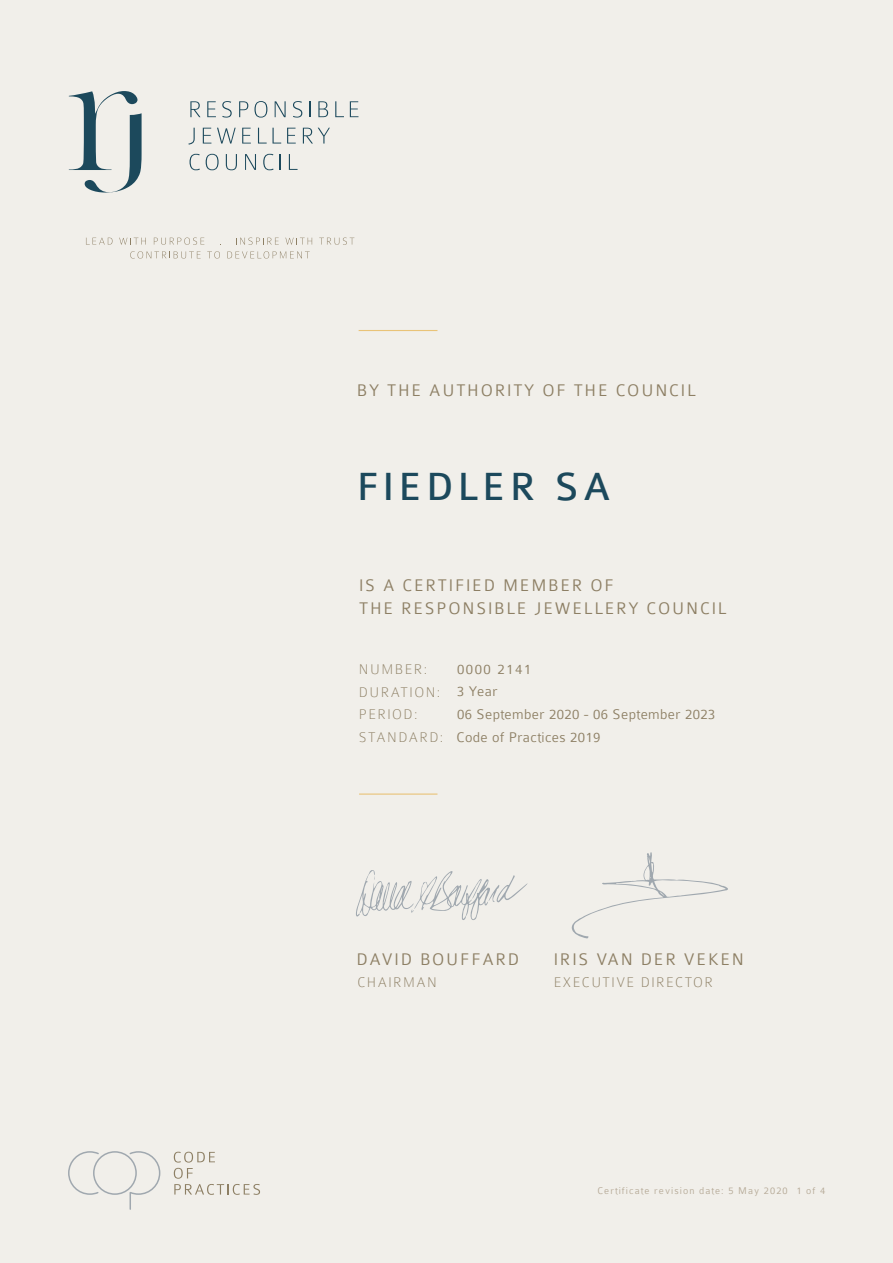
<style>
.page{position:relative;width:893px;height:1263px;background:#fff}
.page>*{position:absolute;margin:0;border:0;box-sizing:border-box;transform-origin:0 0}
.Company_title_28pt{font:42px "Colaborate";letter-spacing:.1em;color:#1c495c}
.t1{font:300 18px/22.5px "Colaborate";letter-spacing:.1em;color:#8d7f64}
.t2{font:100 15px "Colaborate";letter-spacing:.1em;color:#8d7f64}
.t3{font:300 15px "Colaborate";letter-spacing:.025em;color:#8d7f64}
.t4{font:300 15px "Colaborate";letter-spacing:.1em;color:#8d7f64}
.t5{font:300 10.5px "Colaborate";letter-spacing:.1em;color:#b5a996}
</style>
<div class="page">
<div style="left:0;top:1px;width:893px;height:1262px;background:#f1efea"></div>
<svg style="left:69px;top:91px;width:73px;height:102px"></svg>
<svg style="left:190px;top:101px;width:10px;height:16px"></svg>
<svg style="left:207px;top:101px;width:9px;height:16px"></svg>
<svg style="left:222px;top:101px;width:10px;height:17px"></svg>
<svg style="left:239px;top:101px;width:9px;height:16px"></svg>
<svg style="left:254px;top:101px;width:13px;height:17px"></svg>
<svg style="left:275px;top:101px;width:11px;height:16px"></svg>
<svg style="left:293px;top:101px;width:9px;height:17px"></svg>
<svg style="left:309px;top:101px;width:2px;height:16px"></svg>
<svg style="left:318px;top:101px;width:10px;height:16px"></svg>
<svg style="left:335px;top:101px;width:9px;height:16px"></svg>
<svg style="left:350px;top:101px;width:8px;height:16px"></svg>
<svg style="left:188px;top:128px;width:7px;height:17px"></svg>
<svg style="left:203px;top:128px;width:8px;height:16px"></svg>
<svg style="left:217px;top:128px;width:19px;height:16px"></svg>
<svg style="left:242px;top:128px;width:9px;height:16px"></svg>
<svg style="left:258px;top:128px;width:23px;height:16px"></svg>
<svg style="left:287px;top:128px;width:9px;height:16px"></svg>
<svg style="left:303px;top:128px;width:27px;height:16px"></svg>
<svg style="left:190px;top:154px;width:10px;height:16px"></svg>
<svg style="left:206px;top:154px;width:13px;height:16px"></svg>
<svg style="left:226px;top:154px;width:11px;height:16px"></svg>
<svg style="left:245px;top:154px;width:11px;height:16px"></svg>
<svg style="left:263px;top:154px;width:11px;height:16px"></svg>
<svg style="left:280px;top:154px;width:1px;height:16px"></svg>
<svg style="left:289px;top:154px;width:9px;height:16px"></svg>
<svg style="left:86px;top:238px;width:26px;height:7px"></svg>
<svg style="left:119px;top:238px;width:27px;height:7px"></svg>
<svg style="left:154px;top:238px;width:50px;height:7px"></svg>
<svg style="left:236px;top:238px;width:43px;height:7px"></svg>
<svg style="left:285px;top:238px;width:27px;height:7px"></svg>
<svg style="left:321px;top:238px;width:32px;height:7px"></svg>
<svg style="left:130px;top:251px;width:71px;height:8px"></svg>
<svg style="left:207px;top:251px;width:13px;height:8px"></svg>
<svg style="left:227px;top:251px;width:83px;height:8px"></svg>
<hr style="left:359px;top:330px;width:78px;height:1px;background:#e9c378">
<hr style="left:359px;top:793px;width:78px;height:2px;background:#e9c378">
<svg style="left:571px;top:852px;width:157px;height:86px"></svg>
<svg style="left:356px;top:870px;width:172px;height:50px"></svg>
<svg style="left:174px;top:1152px;width:41px;height:10px"></svg>
<svg style="left:174px;top:1168px;width:86px;height:27px"></svg>
<svg style="left:68px;top:1151px;width:93px;height:59px"></svg>
<p class="t1" style="left:357px;top:379px;width:340px">BY THE AUTHORITY OF THE COUNCIL</p>
<p class="Company_title_28pt" style="left:357px;top:465px;width:255px">FIEDLER SA</p>
<p class="t1" style="left:359px;top:574px;width:369px">IS A CERTIFIED MEMBER OF<br>THE RESPONSIBLE JEWELLERY COUNCIL</p>
<p class="t2" style="left:359px;top:661px;width:70px">NUMBER:</p>
<p class="t2" style="left:359px;top:684px;width:83px">DURATION:</p>
<p class="t2" style="left:359px;top:706px;width:60px">PERIOD:</p>
<p class="t2" style="left:359px;top:729px;width:86px">STANDARD:</p>
<p class="t4" style="left:457px;top:661px;width:76px">0000 2141</p>
<p class="t3" style="left:457px;top:707px;width:260px">06 September 2020 - 06 September 2023</p>
<p class="t3" style="left:457px;top:729px;width:145px">Code of Practices 2019</p>
<p class="t3" style="left:457px;top:683px;width:42px">3 Year</p>
<p class="t1" style="left:356px;top:948px;width:164px">DAVID BOUFFARD</p>
<p class="t1" style="left:554px;top:948px;width:192px">IRIS VAN DER VEKEN</p>
<p class="t2" style="left:358px;top:974px;width:81px">CHAIRMAN</p>
<p class="t2" style="left:554px;top:974px;width:161px">EXECUTIVE DIRECTOR</p>
<p class="t5" style="left:597px;top:1185px;width:192px">Certificate revision date: 5 May 2020</p>
<p class="t5" style="left:796px;top:1185px;width:30px">1 of 4</p>
</div>
